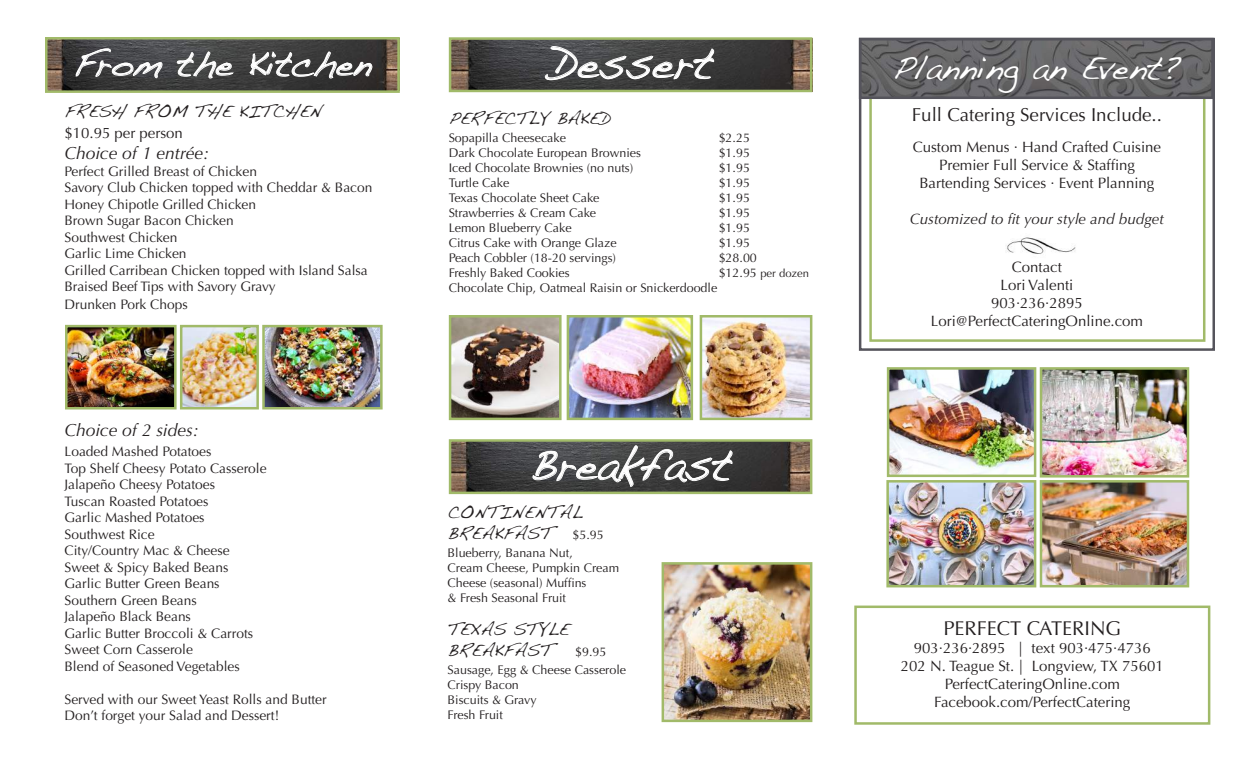
<style>
.page{position:relative;width:1260px;height:765px;background:#fff}
.page>*{position:absolute;margin:0;border:0;box-sizing:border-box;transform-origin:0 0}
.t1{font:43.75px "Handwriting Dakota";color:#fff}
.t2{font:35px "Handwriting Dakota";color:#fff}
.t3{font:33.75px "Handwriting Dakota";color:#fff}
.t4{font:20px "Optima";color:#231f20}
.t5{font:18.75px "Optima";color:#231f20}
.t6{font:17.5px/21px "Handwriting Dakota";color:#231f20}
.t7{font:italic 17.5px "Optima";color:#231f20}
.t8{font:15px/18px "Optima";color:#231f20;text-align:center}
.t9{font:italic 15px "Optima";color:#231f20}
.t10{font:13.75px/16.5px "Optima";color:#231f20}
.t11{font:12.5px/15px "Optima";color:#231f20}
.t12{font:11.25px "Optima";color:#231f20}
.s1{font-family:"Avenir"}
.s2{font-size:12.5px}
.s3{font-family:"Optima";font-size:12.5px}
</style>
<div class="page">
<img style="left:703px;top:318px;width:106px;height:99px">
<div style="left:700px;top:315px;width:112px;height:105px;border:2px solid #a1ba69"></div>
<img style="left:570px;top:318px;width:120px;height:99px">
<div style="left:567px;top:315px;width:126px;height:105px;border:2px solid #a1ba69"></div>
<img style="left:452px;top:318px;width:107px;height:99px">
<div style="left:449px;top:315px;width:113px;height:105px;border:2px solid #a1ba69"></div>
<img style="left:452px;top:40px;width:357px;height:49px">
<img style="left:452px;top:442px;width:357px;height:49px">
<svg style="left:545px;top:46px;width:169px;height:34px;background:#5e5f60"></svg>
<div style="left:449px;top:37px;width:363px;height:55px;border:2px solid #a1ba69"></div>
<img style="left:48px;top:40px;width:349px;height:50px">
<div style="left:869px;top:95px;width:336px;height:247px;border:2px solid #a1ba69"></div>
<img style="left:862px;top:41px;width:349px;height:55px">
<div style="left:859px;top:38px;width:355px;height:61px;border:2px solid #55545c"></div>
<div style="left:859px;top:38px;width:356px;height:313px;border:2px solid #55545c"></div>
<img style="left:889px;top:483px;width:144px;height:101px">
<div style="left:886px;top:480px;width:150px;height:107px;border:2px solid #a1ba69"></div>
<img style="left:1043px;top:483px;width:143px;height:101px">
<div style="left:1040px;top:480px;width:149px;height:107px;border:2px solid #a1ba69"></div>
<img style="left:890px;top:370px;width:143px;height:104px">
<div style="left:887px;top:367px;width:149px;height:110px;border:2px solid #a1ba69"></div>
<img style="left:1043px;top:370px;width:143px;height:105px">
<div style="left:1040px;top:367px;width:149px;height:111px;border:2px solid #a1ba69"></div>
<img style="left:1007px;top:237px;width:69px;height:17px">
<svg style="left:76px;top:48px;width:87px;height:30px;background:#5d5d60"></svg>
<svg style="left:177px;top:51px;width:57px;height:28px;background:#676868"></svg>
<svg style="left:249px;top:40px;width:124px;height:39px;background:#535252"></svg>
<div style="left:45px;top:37px;width:355px;height:56px;border:2px solid #a1ba69"></div>
<img style="left:68px;top:328px;width:106px;height:79px">
<div style="left:65px;top:325px;width:112px;height:85px;border:2px solid #a1ba69"></div>
<img style="left:183px;top:328px;width:73px;height:79px">
<div style="left:180px;top:325px;width:79px;height:85px;border:2px solid #a1ba69"></div>
<img style="left:265px;top:328px;width:115px;height:79px">
<div style="left:262px;top:325px;width:121px;height:85px;border:2px solid #a1ba69"></div>
<svg style="left:532px;top:445px;width:201px;height:42px;background:#5a5b5c"></svg>
<div style="left:449px;top:439px;width:363px;height:55px;border:2px solid #a1ba69"></div>
<img style="left:665px;top:565px;width:144px;height:154px">
<div style="left:662px;top:562px;width:150px;height:160px;border:2px solid #a1ba69"></div>
<div style="left:854px;top:606px;width:356px;height:119px;border:2px solid #a1ba69"></div>
<h2 class="t2" style="left:74px;top:43px;width:299px">From the Kitchen</h2>
<p class="t6" style="left:65px;top:100px;width:259px">FRESH FROM THE KITCHEN</p>
<p class="t8" style="left:65px;top:125px;width:120px">$10.95 per person</p>
<p class="t7" style="left:65px;top:143px;width:146px">Choice of 1 entrée:</p>
<p class="t10" style="left:65px;top:163px;width:309px">Perfect Grilled Breast of Chicken<br>Savory Club Chicken topped with Cheddar &amp; Bacon Honey Chipotle Grilled Chicken<br>Brown Sugar Bacon Chicken<br>Southwest Chicken<br>Garlic Lime Chicken<br>Grilled Carribean Chicken topped with Island Salsa Braised Beef Tips with Savory Gravy</p>
<p class="t10" style="left:65px;top:297px;width:125px">Drunken Pork Chops</p>
<p class="t7" style="left:65px;top:420px;width:136px">Choice of 2 sides:</p>
<p class="t10" style="left:65px;top:444px;width:204px">Loaded Mashed Potatoes<br>Top Shelf Cheesy Potato Casserole<br>Jalapeño Cheesy Potatoes<br>Tuscan Roasted Potatoes<br>Garlic Mashed Potatoes<br>Southwest Rice<br>City/Country Mac &amp; Cheese<br>Sweet &amp; Spicy Baked Beans<br>Garlic Butter Green Beans<br>Southern Green Beans<br>Jalapeño Black Beans<br>Garlic Butter Broccoli &amp; Carrots<br>Sweet Corn Casserole<br>Blend of Seasoned Vegetables</p>
<p class="t10" style="left:65px;top:691px;width:264px">Served with our Sweet Yeast Rolls and Butter<br>Don’t forget your Salad and Dessert!</p>
<h1 class="t1" style="left:548px;top:37px;width:167px">Dessert</h1>
<h3 class="t3" style="left:892px;top:47px;width:291px">Planning an Event?</h3>
<h3 class="t5" style="left:912px;top:103px;width:252px">Full Catering Services Include..</h3>
<p class="t8" style="left:913px;top:139px;width:250px">Custom Menus <span class="s1">·</span> Hand Crafted Cuisine<br>Premier Full Service &amp; Staffing<br>Bartending Services <span class="s1">·</span> Event Planning</p>
<p class="t9" style="left:910px;top:211px;width:255px">Customized to fit your style and budget</p>
<p class="t8" style="left:931px;top:259px;width:214px">Contact<br>Lori Valenti<br>903<span class="s1">·</span>236<span class="s1">·</span>2895<br>Lori@PerfectCateringOnline.com</p>
<p class="t6" style="left:449px;top:107px;width:164px">PERFECTLY BAKED</p>
<p class="t11" style="left:449px;top:131px;width:119px">Sopapilla Cheesecake</p>
<p class="t11" style="left:719px;top:131px;width:33px">$2.25</p>
<p class="t11" style="left:449px;top:146px;width:194px">Dark Chocolate European Brownies</p>
<p class="t11" style="left:719px;top:146px;width:33px">$1.95</p>
<p class="t11" style="left:449px;top:161px;width:186px">Iced Chocolate Brownies (no nuts)</p>
<p class="t11" style="left:719px;top:161px;width:33px">$1.95</p>
<p class="t11" style="left:449px;top:176px;width:62px">Turtle Cake</p>
<p class="t11" style="left:719px;top:176px;width:33px">$1.95</p>
<p class="t11" style="left:449px;top:191px;width:152px">Texas Chocolate Sheet Cake</p>
<p class="t11" style="left:719px;top:191px;width:33px">$1.95</p>
<p class="t11" style="left:449px;top:206px;width:149px">Strawberries &amp; Cream Cake</p>
<p class="t11" style="left:719px;top:206px;width:33px">$1.95</p>
<p class="t11" style="left:449px;top:221px;width:124px">Lemon Blueberry Cake</p>
<p class="t11" style="left:719px;top:221px;width:33px">$1.95</p>
<p class="t11" style="left:449px;top:236px;width:169px">Citrus Cake with Orange Glaze</p>
<p class="t11" style="left:719px;top:236px;width:33px">$1.95</p>
<p class="t11" style="left:449px;top:251px;width:169px">Peach Cobbler (18-20 servings)</p>
<p class="t11" style="left:719px;top:251px;width:40px">$28.00</p>
<p class="t11" style="left:449px;top:266px;width:123px">Freshly Baked Cookies</p>
<p class="t12" style="left:719px;top:267px;width:92px"><span class="s2">$12.95</span> per dozen</p>
<p class="t11" style="left:449px;top:281px;width:270px">Chocolate Chip, Oatmeal Raisin or Snickerdoodle</p>
<h1 class="t1" style="left:529px;top:439px;width:204px">Breakfast</h1>
<p class="t6" style="left:448px;top:501px;width:158px">CONTINENTAL<br>BREAKFAST <span class="s3">$5.95</span></p>
<p class="t11" style="left:448px;top:546px;width:173px">Blueberry, Banana Nut,<br>Cream Cheese, Pumpkin Cream<br>Cheese (seasonal) Muffins<br>&amp; Fresh Seasonal Fruit</p>
<p class="t6" style="left:448px;top:618px;width:123px">TEXAS STYLE<br>BREAKFAST</p>
<p class="t11" style="left:448px;top:642px;width:180px;line-height:18.8px;text-indent:128px">$9.95<br>Sausage, Egg &amp; Cheese Casserole</p>
<p class="t11" style="left:448px;top:678px;width:91px">Crispy Bacon<br>Biscuits &amp; Gravy<br>Fresh Fruit</p>
<h3 class="t4" style="left:944px;top:617px;width:179px">PERFECT CATERING</h3>
<p class="t8" style="left:901px;top:639px;width:264px">903<span class="s1">·</span>236<span class="s1">·</span>2895 | text 903<span class="s1">·</span>475<span class="s1">·</span>4736<br>202 N. Teague St. | Longview, TX 75601<br>PerfectCateringOnline.com Facebook.com/PerfectCatering</p>
</div>
